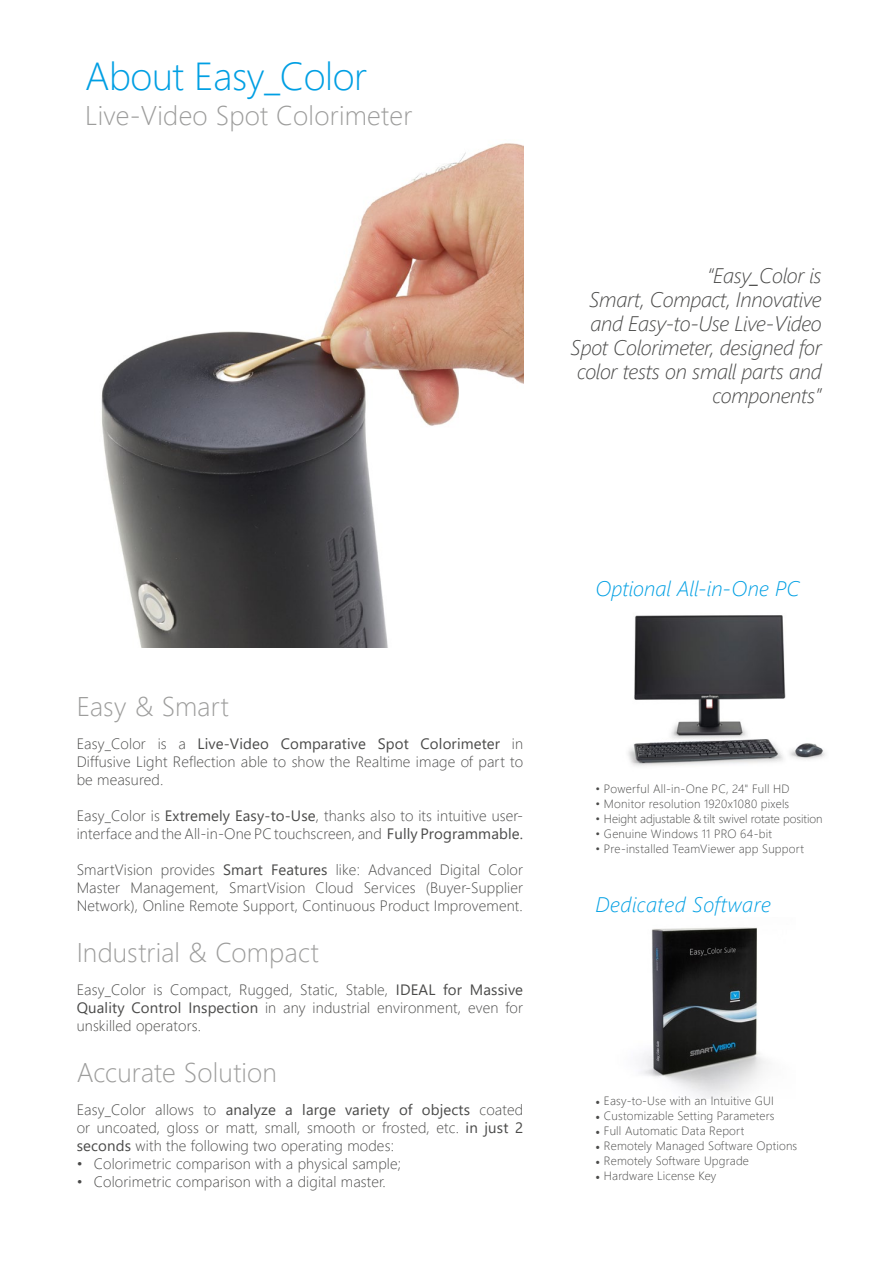
<style>
.page{position:relative;width:893px;height:1263px;background:#fff}
.page>*{position:absolute;margin:0;border:0;box-sizing:border-box;transform-origin:0 0}
.t1{font:300 39px "Segoe UI";letter-spacing:-.01em;color:#009fe3}
.t2{font:300 27px "Segoe UI";letter-spacing:.01em;color:#9d9d9c}
.t3{font:italic 300 21px/24px "Segoe UI";letter-spacing:-.015em;color:#4a4a49;text-align:right}
.t4{font:italic 300 21px "Segoe UI";letter-spacing:.015em;color:#009fe3}
.t5{font:300 15px/18px "Segoe UI";letter-spacing:.01em;color:#4a4a49;text-align:justify}
.t6{font:300 12px "Segoe UI";letter-spacing:.015em;color:#4a4a49}
.t7{font:300 12px "Segoe UI";letter-spacing:-.005em;color:#4a4a49}
.s1{font-weight:400}
.s2{font-family:"Minion Pro";font-weight:400}
</style>
<div class="page">
<img style="left:641px;top:927px;width:125px;height:171px">
<img style="left:101px;top:143px;width:422px;height:505px">
<img style="left:628px;top:615px;width:197px;height:152px">
<h1 class="t1" style="left:85px;top:39px;width:284px">About Easy_Color</h1>
<h2 class="t2" style="left:85px;top:90px;width:329px">Live-Video Spot Colorimeter</h2>
<h3 class="t3" style="left:570px;top:260px;width:253px">“Easy_Color is<br>Smart, Compact, Innovative and Easy-to-Use Live-Video<br>Spot Colorimeter, designed for color tests on small parts and components”</h3>
<h2 class="t2" style="left:77px;top:681px;width:154px">Easy &amp; Smart</h2>
<p class="t5" style="left:77px;top:734px;width:448px">Easy_Color is a <span class="s1">Live-Video Comparative Spot Colorimeter</span> in Diffusive Light Reflection able to show the Realtime image of part to be measured.</p>
<p class="t5" style="left:77px;top:806px;width:448px">Easy_Color is <span class="s1">Extremely Easy-to-Use</span>, thanks also to its intuitive user&shy;interface and the All-in-One PC touchscreen, and <span class="s1">Fully Programmable.</span></p>
<p class="t5" style="left:77px;top:860px;width:448px">SmartVision provides <span class="s1">Smart Features</span> like: Advanced Digital Color Master Management, SmartVision Cloud Services (Buyer-Supplier Network), Online Remote Support, Continuous Product Improvement.</p>
<h2 class="t2" style="left:77px;top:927px;width:244px">Industrial &amp; Compact</h2>
<p class="t5" style="left:77px;top:980px;width:448px">Easy_Color is Compact, Rugged, Static, Stable, <span class="s1">IDEAL for Massive Quality Control Inspection</span> in any industrial environment, even for unskilled operators.</p>
<h2 class="t2" style="left:77px;top:1047px;width:202px">Accurate Solution</h2>
<p class="t5" style="left:77px;top:1100px;width:448px">Easy_Color allows to <span class="s1">analyze a large variety of objects</span> coated or uncoated, gloss or matt, small, smooth or frosted, etc. <span class="s1">in just 2 seconds</span> with the following two operating modes:</p>
<p class="t5" style="left:77px;top:1154px;width:326px">• Colorimetric comparison with a physical sample;</p>
<p class="t5" style="left:77px;top:1172px;width:311px">• Colorimetric comparison with a digital master.</p>
<h3 class="t4" style="left:595px;top:569px;width:206px">Optional All-in-One PC</h3>
<p class="t6" style="left:595px;top:777px;width:196px">• Powerful All-in-One PC, 24" Full HD</p>
<p class="t6" style="left:595px;top:792px;width:195px">• Monitor resolution 1920x1080 pixels</p>
<p class="t7" style="left:595px;top:807px;width:229px">• Height adjustable &amp; tilt swivel rotate position</p>
<p class="t6" style="left:595px;top:822px;width:178px">• Genuine Windows 11 PRO 64-bit</p>
<p class="t6" style="left:595px;top:837px;width:210px">• Pre-installed TeamViewer app Support</p>
<h3 class="t4" style="left:595px;top:884px;width:177px">Dedicated Software</h3>
<p class="t6" style="left:595px;top:1089px;width:180px"><span class="s2">•</span> Easy-to-Use with an Intuitive GUI</p>
<p class="t6" style="left:595px;top:1104px;width:181px"><span class="s2">•</span> Customizable Setting Parameters</p>
<p class="t6" style="left:595px;top:1119px;width:150px"><span class="s2">•</span> Full Automatic Data Report</p>
<p class="t6" style="left:595px;top:1134px;width:203px"><span class="s2">•</span> Remotely Managed Software Options</p>
<p class="t6" style="left:595px;top:1149px;width:155px"><span class="s2">•</span> Remotely Software Upgrade</p>
<p class="t6" style="left:595px;top:1164px;width:122px"><span class="s2">•</span> Hardware License Key</p>
</div>
